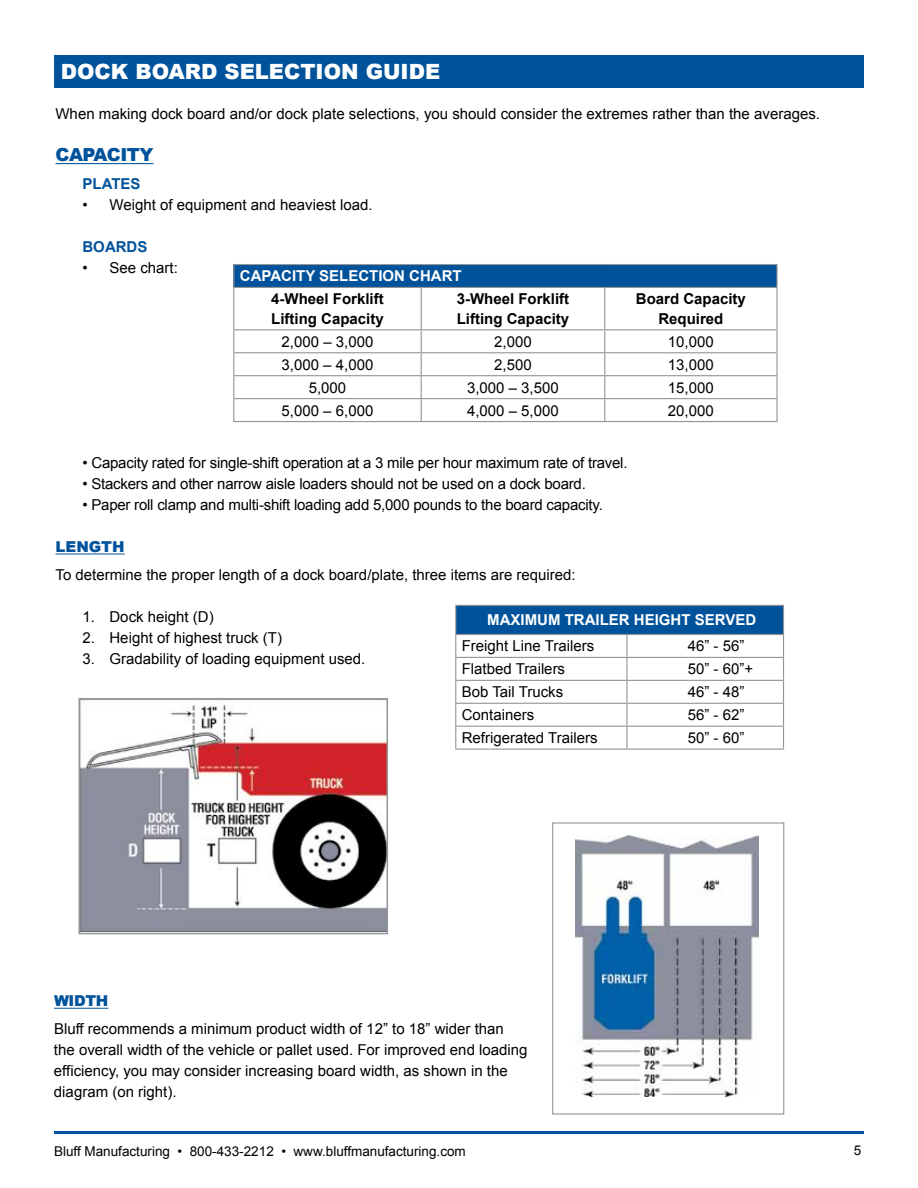
<style>
.page{position:relative;width:918px;height:1188px;background:#fff}
.page>*{position:absolute;margin:0;border:0;box-sizing:border-box;transform-origin:0 0}
.t1{font:900 21px "Arial";color:#fff}
.t2{font:900 18px "Arial";color:#00529b}
.t3{font:15px/21px "Arial";color:#000}
.t4{font:700 15px/19.5px "Arial";color:#000}
.t5{font:700 15px "Arial";color:#fff}
.t6{font:700 15px "Arial";color:#00529b}
.t7{font:900 15px "Arial";letter-spacing:-.015em;color:#00529b}
.t8{font:13.5px "Arial";color:#000}
</style>
<div class="page">
<hr style="left:54px;top:1131px;width:810px;height:3px;background:#00529b">
<hr style="left:56px;top:163px;width:98px;height:1px;background:#00529b">
<hr style="left:56px;top:554px;width:69px;height:1px;background:#00529b">
<img style="left:81px;top:704px;width:304px;height:227px">
<div style="left:78px;top:698px;width:310px;height:236px;border:2px solid #939597"></div>
<img style="left:575px;top:835px;width:184px;height:261px">
<div style="left:552px;top:822px;width:232px;height:293px;border:1px solid #939597"></div>
<div style="left:234px;top:265px;width:543px;height:22px;background:#00529b"></div>
<hr style="left:233px;top:264px;width:188px;height:1px;background:#939597">
<svg style="left:233px;top:265px;width:1px;height:22px"></svg>
<hr style="left:421px;top:264px;width:184px;height:1px;background:#939597">
<hr style="left:605px;top:264px;width:173px;height:1px;background:#939597">
<hr style="left:776px;top:265px;width:2px;height:22px;background:#939597">
<hr style="left:233px;top:287px;width:188px;height:1px;background:#939597">
<hr style="left:233px;top:288px;width:1px;height:41px;background:#939597">
<hr style="left:421px;top:287px;width:184px;height:1px;background:#939597">
<hr style="left:421px;top:288px;width:1px;height:41px;background:#939597">
<hr style="left:605px;top:287px;width:173px;height:1px;background:#939597">
<hr style="left:604px;top:288px;width:1px;height:41px;background:#939597">
<hr style="left:776px;top:288px;width:2px;height:41px;background:#939597">
<hr style="left:233px;top:329px;width:188px;height:1px;background:#939597">
<hr style="left:421px;top:329px;width:184px;height:1px;background:#939597">
<hr style="left:605px;top:329px;width:173px;height:1px;background:#939597">
<hr style="left:776px;top:330px;width:2px;height:22px;background:#939597">
<hr style="left:233px;top:352px;width:188px;height:1px;background:#939597">
<hr style="left:421px;top:352px;width:184px;height:1px;background:#939597">
<hr style="left:605px;top:352px;width:173px;height:1px;background:#939597">
<hr style="left:776px;top:353px;width:2px;height:22px;background:#939597">
<hr style="left:233px;top:375px;width:188px;height:1px;background:#939597">
<hr style="left:421px;top:375px;width:184px;height:1px;background:#939597">
<hr style="left:605px;top:375px;width:173px;height:1px;background:#939597">
<hr style="left:776px;top:376px;width:2px;height:22px;background:#939597">
<hr style="left:233px;top:398px;width:188px;height:1px;background:#939597">
<svg style="left:233px;top:330px;width:1px;height:91px"></svg>
<hr style="left:421px;top:398px;width:184px;height:1px;background:#939597">
<svg style="left:421px;top:330px;width:1px;height:91px"></svg>
<hr style="left:605px;top:398px;width:173px;height:1px;background:#939597">
<svg style="left:604px;top:330px;width:1px;height:91px"></svg>
<hr style="left:776px;top:399px;width:2px;height:22px;background:#939597">
<hr style="left:233px;top:421px;width:188px;height:1px;background:#939597">
<hr style="left:421px;top:421px;width:184px;height:1px;background:#939597">
<hr style="left:605px;top:421px;width:173px;height:1px;background:#939597">
<div style="left:456px;top:605px;width:328px;height:29px;background:#00529b"></div>
<hr style="left:455px;top:605px;width:172px;height:1px;background:#939597">
<hr style="left:627px;top:605px;width:157px;height:1px;background:#939597">
<hr style="left:455px;top:634px;width:172px;height:1px;background:#939597">
<hr style="left:627px;top:634px;width:157px;height:1px;background:#939597">
<hr style="left:626px;top:635px;width:2px;height:22px;background:#939597">
<hr style="left:455px;top:657px;width:172px;height:1px;background:#939597">
<hr style="left:627px;top:657px;width:157px;height:1px;background:#939597">
<hr style="left:626px;top:658px;width:2px;height:22px;background:#939597">
<hr style="left:455px;top:680px;width:172px;height:1px;background:#939597">
<hr style="left:627px;top:680px;width:157px;height:1px;background:#939597">
<hr style="left:626px;top:681px;width:2px;height:22px;background:#939597">
<hr style="left:455px;top:703px;width:172px;height:1px;background:#939597">
<hr style="left:627px;top:703px;width:157px;height:1px;background:#939597">
<hr style="left:626px;top:704px;width:2px;height:22px;background:#939597">
<hr style="left:455px;top:726px;width:172px;height:1px;background:#939597">
<svg style="left:455px;top:606px;width:1px;height:143px"></svg>
<hr style="left:627px;top:726px;width:157px;height:1px;background:#939597">
<hr style="left:626px;top:727px;width:2px;height:22px;background:#939597">
<svg style="left:783px;top:606px;width:1px;height:143px"></svg>
<hr style="left:455px;top:749px;width:172px;height:1px;background:#939597">
<hr style="left:627px;top:749px;width:157px;height:1px;background:#939597">
<hr style="left:54px;top:1008px;width:54px;height:1px;background:#00529b">
<div style="left:54px;top:55px;width:810px;height:32px;background:#00529b"></div>
<h1 class="t1" style="left:61px;top:56px;width:381px">DOCK BOARD SELECTION GU IDE</h1>
<p class="t3" style="left:56px;top:104px;width:766px">When making dock board and/or dock plate selections, you should consider the extremes rather than the averages.</p>
<p class="t2" style="left:56px;top:142px;width:14px">CAPAC</p>
<p class="t2" style="left:120px;top:142px;width:35px">ITY</p>
<p class="t6" style="left:82px;top:174px;width:60px">PLATES</p>
<p class="t3" style="left:82px;top:194px;width:292px">• Weight of equipment and heaviest load.</p>
<p class="t6" style="left:82px;top:237px;width:66px">BOARDS</p>
<p class="t3" style="left:82px;top:257px;width:97px">• See chart:</p>
<p class="t5" style="left:240px;top:266px;width:223px">CAPACITY SELECTION CHART</p>
<p class="t4" style="left:271px;top:290px;width:114px">4-Wheel Forklift<br>Lifting Capacity</p>
<p class="t4" style="left:457px;top:290px;width:114px">3-Wheel Forklift<br>Lifting Capacity</p>
<p class="t4" style="left:636px;top:290px;width:112px;text-align:center">Board Capacity<br>Required</p>
<p class="t3" style="left:282px;top:331px;width:93px">2,000 – 3,000</p>
<p class="t3" style="left:494px;top:331px;width:39px">2,000</p>
<p class="t3" style="left:668px;top:331px;width:47px">10,000</p>
<p class="t3" style="left:282px;top:354px;width:93px">3,000 – 4,000</p>
<p class="t3" style="left:494px;top:354px;width:39px">2,500</p>
<p class="t3" style="left:668px;top:354px;width:47px">13,000</p>
<p class="t3" style="left:309px;top:377px;width:39px">5,000</p>
<p class="t3" style="left:467px;top:377px;width:93px">3,000 – 3,500</p>
<p class="t3" style="left:668px;top:377px;width:47px">15,000</p>
<p class="t3" style="left:282px;top:400px;width:93px">5,000 – 6,000</p>
<p class="t3" style="left:467px;top:400px;width:93px">4,000 – 5,000</p>
<p class="t3" style="left:668px;top:400px;width:47px">20,000</p>
<p class="t3" style="left:82px;top:452px;width:547px">• Capacity rated for single-shift operation at a 3 mile per hour maximum rate of travel.</p>
<p class="t3" style="left:82px;top:473px;width:505px">• Stackers and other narrow aisle loaders should not be used on a dock board.</p>
<p class="t3" style="left:82px;top:494px;width:522px">• Paper roll clamp and multi-shift loading add 5,000 pounds to the board capacity.</p>
<p class="t7" style="left:56px;top:536px;width:71px">LENGTH</p>
<p class="t3" style="left:56px;top:564px;width:522px">To determine the proper length of a dock board/plate, three items are required:</p>
<p class="t3" style="left:82px;top:606px;width:133px">1. Dock height (D)</p>
<p class="t3" style="left:82px;top:627px;width:201px">2. Height of highest truck (T)</p>
<p class="t3" style="left:82px;top:648px;width:284px">3. Gradability of loading equipment used.</p>
<p class="t5" style="left:487px;top:610px;width:270px">MAXIMUM TRAILER HEIGHT SERVED</p>
<p class="t3" style="left:462px;top:636px;width:134px">Freight Line Trailers</p>
<p class="t3" style="left:688px;top:636px;width:58px">46” - 56”</p>
<p class="t3" style="left:462px;top:659px;width:105px">Flatbed Trailers</p>
<p class="t3" style="left:688px;top:659px;width:67px">50” - 60”+</p>
<p class="t3" style="left:462px;top:682px;width:103px">Bob Tail Trucks</p>
<p class="t3" style="left:688px;top:682px;width:58px">46” - 48”</p>
<p class="t3" style="left:462px;top:705px;width:74px">Containers</p>
<p class="t3" style="left:688px;top:705px;width:58px">56” - 62”</p>
<p class="t3" style="left:462px;top:727px;width:137px">Refrigerated Trailers</p>
<p class="t3" style="left:688px;top:727px;width:58px">50” - 60”</p>
<p class="t7" style="left:54px;top:990px;width:56px">WIDTH</p>
<p class="t3" style="left:54px;top:1019px;width:475px">Bluff recommends a minimum product width of 12” to 18” wider than the overall width of the vehicle or pallet used. For improved end loading efficiency, you may consider increasing board width, as shown in the diagram (on right).</p>
<p class="t8" style="left:54px;top:1142px;width:413px">Bluff Manufacturing • 800-433-2212 • www.bluffmanufacturing.com</p>
<p class="t8" style="left:854px;top:1141px;width:9px">5</p>
</div>
